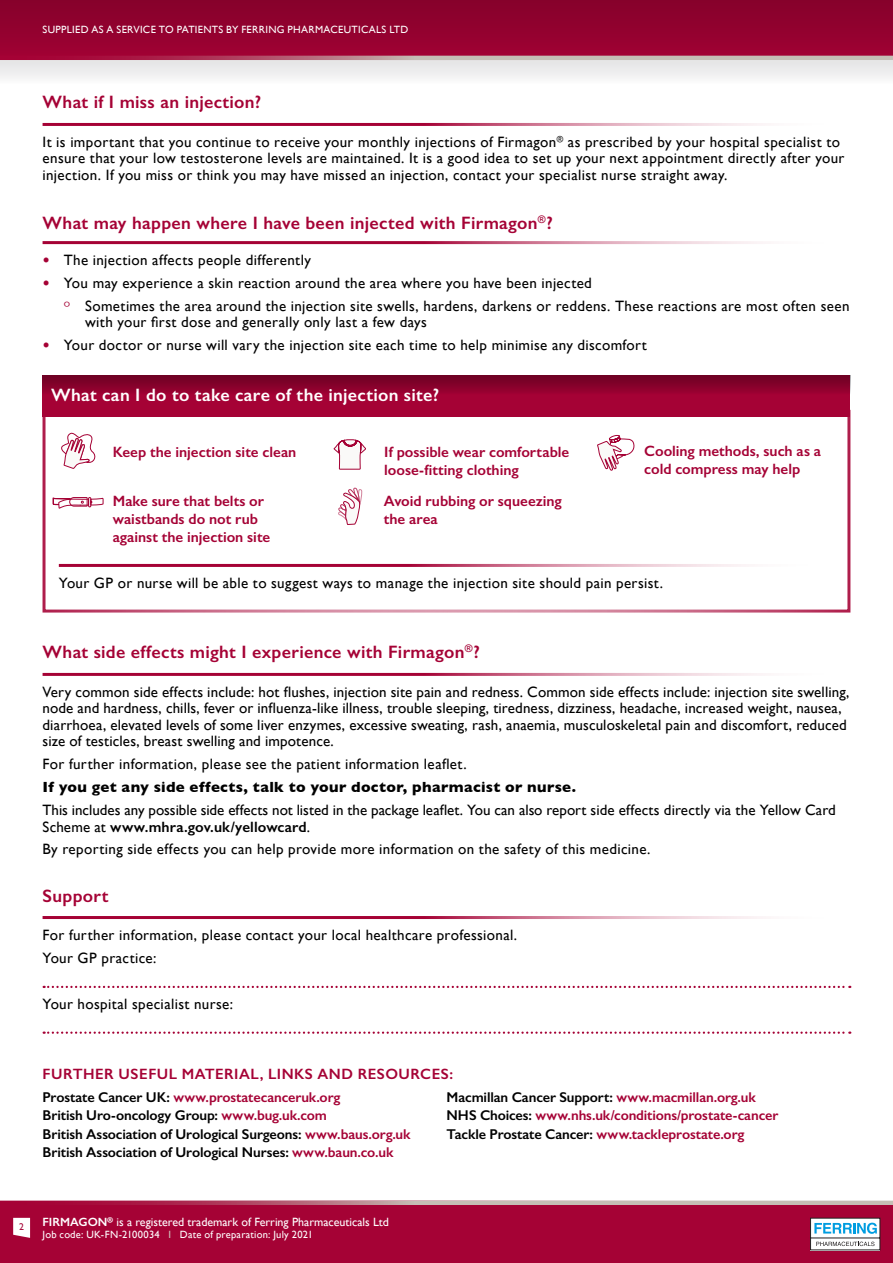
<style>
.page{position:relative;width:893px;height:1263px;background:#fff}
.page>*{position:absolute;margin:0;border:0;box-sizing:border-box;transform-origin:0 0}
.Sub-heading_1{font:600 18px "Gill Sans";letter-spacing:.02em;color:#a50235}
.Sub-heading_1-2{font:600 18px "Gill Sans";letter-spacing:.02em;color:#fff}
.Body_copy_1{font:15px/16.5px "Gill Sans";letter-spacing:.02em;color:#000}
.Body_copy_1-2{font:600 15px/18px "Gill Sans";color:#a50235}
.Body_copy_1-3{font:15px/16.5px "Gill Sans";color:#000}
.Body_copy_1-4{font:700 15px "Gill Sans";letter-spacing:.02em;color:#000}
.Body_copy_1-5{font:600 15px "Gill Sans";letter-spacing:.03em;color:#a50235}
.t1{font:600 14.25px/18.6px "Gill Sans";letter-spacing:-.01em;color:#000}
.t2{font:600 14.25px/18.6px "Gill Sans";letter-spacing:-.01em;color:#a50235}
.Body_copy_2{font:12px "Gill Sans";color:#fff}
.Body_copy_1-6{font:10.5px "Gill Sans";letter-spacing:.03em;color:#fff}
.Body_copy_2-2{font:10.5px "Gill Sans";letter-spacing:.02em;color:#fff}
.t3{font:9.75px "Gill Sans";color:#a50235}
.s1{font-weight:700;color:#a50235}
.s2{font-weight:300;font-size:18px;color:#a50235}
.s3{font-weight:600}
.s4{color:#a50235}
.s5{color:#000}
.s6{color:#cfc7bd}
</style>
<div class="page">
<div style="left:0;top:0;width:893px;height:58px;background:linear-gradient(to bottom,#85012b,#a00133)"></div>
<svg style="left:0;top:1200px;width:893px;height:5px;background:#c29099"></svg>
<div style="left:0;top:1205px;width:893px;height:58px;background:#a50235"></div>
<div style="left:0;top:60px;width:893px;height:24px;background:linear-gradient(to right,#efeff0,#efeff0)"></div>
<svg style="left:0;top:56px;width:893px;height:4px;background:#ba848d"></svg>
<svg style="left:810px;top:1218px;width:70px;height:32px;background:#b8d1dc"></svg>
<svg style="left:13px;top:1218px;width:17px;height:20px"></svg>
<hr style="left:43px;top:123px;width:807px;height:3px;background:#a50235">
<hr style="left:43px;top:673px;width:807px;height:3px;background:#a50235">
<div style="left:43px;top:410px;width:807px;height:202px;border:3px solid #a50235"></div>
<svg style="left:61px;top:432px;width:35px;height:37px"></svg>
<svg style="left:53px;top:497px;width:51px;height:11px"></svg>
<svg style="left:333px;top:439px;width:33px;height:31px"></svg>
<svg style="left:338px;top:487px;width:24px;height:38px"></svg>
<svg style="left:597px;top:435px;width:38px;height:35px"></svg>
<hr style="left:43px;top:241px;width:807px;height:3px;background:#a50235">
<svg style="left:43px;top:375px;width:807px;height:42px;background:#950130"></svg>
<hr style="left:59px;top:564px;width:775px;height:3px;background:#a50235">
<hr style="left:43px;top:916px;width:807px;height:3px;background:#a50235">
<svg style="left:44px;top:986px;width:806px;height:2px"></svg>
<svg style="left:44px;top:1031px;width:806px;height:3px"></svg>
<p class="Body_copy_1-6" style="left:43px;top:23px;width:367px">SUPPLIED AS A SERVICE TO PATIENTS BY FERRING PHARMACEUTICALS LTD</p>
<p class="Sub-heading_1" style="left:43px;top:91px;width:220px">What if I miss an injection?</p>
<p class="Body_copy_1" style="left:43px;top:133px;width:803px">It is important that you continue to receive your monthly injections of Firmagon<sup>®</sup> as prescribed by your hospital specialist to ensure that your low testosterone levels are maintained. It is a good idea to set up your next appointment directly after your injection. If you miss or think you may have missed an injection, contact your specialist nurse straight away.</p>
<p class="Sub-heading_1" style="left:43px;top:212px;width:512px">What may happen where I have been injected with Firmagon<sup>®</sup>?</p>
<p class="Body_copy_1" style="left:43px;top:252px;width:270px"><span class="s1">•</span> The injection affects people differently</p>
<p class="Body_copy_1" style="left:43px;top:274px;width:551px"><span class="s1">•</span> You may experience a skin reaction around the area where you have been injected</p>
<p class="Body_copy_1" style="left:85px;top:297px;width:766px;text-indent:-21px"><span class="s2">º</span> Sometimes the area around the injection site swells, hardens, darkens or reddens. These reactions are most often seen with your first dose and generally only last a few days</p>
<p class="Body_copy_1" style="left:43px;top:337px;width:606px"><span class="s1">•</span> Your doctor or nurse will vary the injection site each time to help minimise any discomfort</p>
<p class="Sub-heading_1-2" style="left:51px;top:384px;width:390px">What can I do to take care of the injection site?</p>
<p class="Body_copy_1-2" style="left:113px;top:443px;width:185px">Keep the injection site clean</p>
<p class="Body_copy_1-2" style="left:113px;top:492px;width:159px">Make sure that belts or waistbands do not rub against the injection site</p>
<p class="Body_copy_1-2" style="left:384px;top:442px;width:186px">If possible wear comfortable loose-fitting clothing</p>
<p class="Body_copy_1-2" style="left:384px;top:492px;width:179px">Avoid rubbing or squeezing the area</p>
<p class="Body_copy_1-2" style="left:644px;top:442px;width:178px">Cooling methods, such as a cold compress may help</p>
<p class="Body_copy_1" style="left:59px;top:574px;width:606px">Your GP or nurse will be able to suggest ways to manage the injection site should pain persist.</p>
<p class="Sub-heading_1" style="left:43px;top:641px;width:439px">What side effects might I experience with Firmagon<sup>®</sup>?</p>
<p class="Body_copy_1" style="left:43px;top:683px;width:808px">Very common side effects include: hot flushes, injection site pain and redness. Common side effects include: injection site swelling, node and hardness, chills, fever or influenza-like illness, trouble sleeping, tiredness, dizziness, headache, increased weight, nausea, diarrhoea, elevated levels of some liver enzymes, excessive sweating, rash, anaemia, musculoskeletal pain and discomfort, reduced size of testicles, breast swelling and impotence.</p>
<p class="Body_copy_1" style="left:43px;top:756px;width:426px">For further information, please see the patient information leaflet.</p>
<p class="Body_copy_1-4" style="left:43px;top:775px;width:535px">If you get any side effects, talk to your doctor, pharmacist or nurse.</p>
<p class="Body_copy_1-3" style="left:43px;top:801px;width:795px">This includes any possible side effects not listed in the package leaflet. You can also report side effects directly via the Yellow Card<br>Scheme at <span class="s3">www.mhra.gov.uk/yellowcard</span>.</p>
<p class="Body_copy_1" style="left:43px;top:841px;width:609px">By reporting side effects you can help provide more information on the safety of this medicine.</p>
<p class="Sub-heading_1" style="left:43px;top:884px;width:67px">Support</p>
<p class="Body_copy_1" style="left:43px;top:926px;width:476px">For further information, please contact your local healthcare professional.</p>
<p class="Body_copy_1" style="left:43px;top:949px;width:115px">Your GP practice:</p>
<p class="Body_copy_1" style="left:43px;top:995px;width:192px">Your hospital specialist nurse:</p>
<p class="Body_copy_1-5" style="left:43px;top:1065px;width:412px">FURTHER USEFUL MATERIAL, LINKS AND RESOURCES:</p>
<p class="t1" style="left:43px;top:1087px;width:370px">Prostate Cancer UK: <span class="s4">www.prostatecanceruk.org<br></span>British Uro-oncology Group: <span class="s4">www.bug.uk.com<br></span>British Association of Urological Surgeons: <span class="s4">www.baus.org.uk </span>British Association of Urological Nurses: <span class="s4">www.baun.co.uk</span></p>
<p class="t2" style="left:446px;top:1087px;width:333px"><span class="s5">Macmillan Cancer Support:</span> www.macmillan.org.uk<br><span class="s5">NHS Choices:</span> www.nhs.uk/conditions/prostate-cancer<br><span class="s5">Tackle Prostate Cancer:</span> www.tackleprostate.org</p>
<p class="t3" style="left:19px;top:1220px;width:6px">2</p>
<p class="Body_copy_2" style="left:43px;top:1215px;width:348px"><span class="s3">FIRMAGON</span><sup>®</sup> is a registered trademark of Ferring Pharmaceuticals Ltd</p>
<p class="Body_copy_2-2" style="left:43px;top:1228px;width:272px">Job code: UK-FN-2100034 <span class="s6">I</span> Date of preparation: July 2021</p>
</div>
